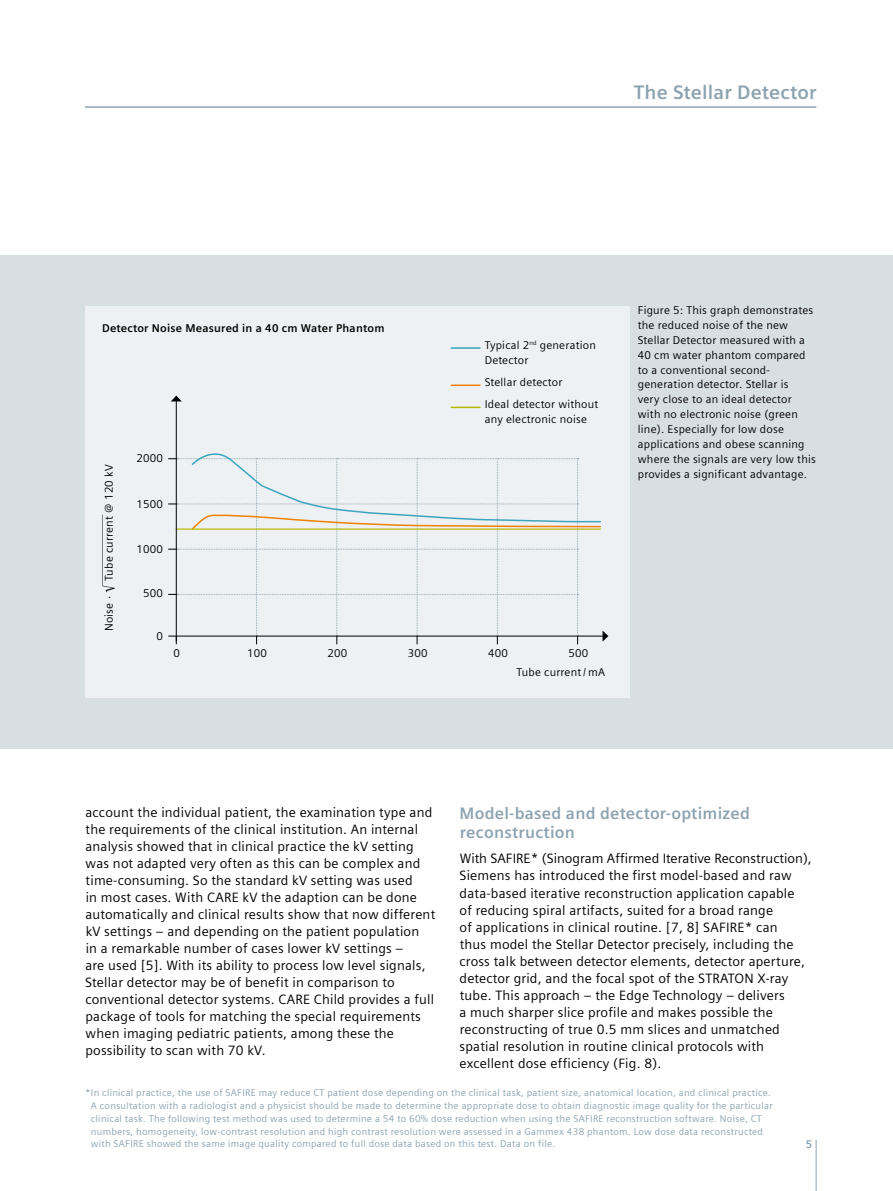
<style>
.page{position:relative;width:893px;height:1191px;background:#fff}
.page>*{position:absolute;margin:0;border:0;box-sizing:border-box;transform-origin:0 0}
.t1{font:700 19.5px "Siemens Sans";letter-spacing:.01em;color:#8ca3b0}
.t2{font:700 16.5px/19.2px "Siemens Sans";letter-spacing:.015em;color:#8ca3b0}
.t3{font:13.5px/17px "Siemens Sans";letter-spacing:.015em;color:#000}
.t4{font:11.25px/14.9px "Siemens Sans";letter-spacing:.02em;color:#000}
.t5{font:700 11.25px "Siemens Sans";letter-spacing:.02em;color:#000}
.t6{font:700 11.25px "Siemens Sans";color:#8ca3b0}
.t7{font:9.75px/12.8px "Siemens Sans";letter-spacing:.025em;color:#8ca3b0}
</style>
<div class="page">
<div style="left:0;top:255px;width:893px;height:493px;background:#d7dfe3"></div>
<hr style="left:85px;top:106px;width:731px;height:2px;background:#8ca3b0">
<div style="left:85px;top:306px;width:544px;height:391px;background:#eef1f3"></div>
<svg style="left:102px;top:514px;width:13px;height:78px"></svg>
<hr style="left:451px;top:347px;width:29px;height:2px;background:#3ba4bf">
<hr style="left:451px;top:384px;width:29px;height:2px;background:#f08100">
<hr style="left:451px;top:406px;width:29px;height:2px;background:#b7b900">
<hr style="left:168px;top:635px;width:435px;height:1px;background:#000">
<svg style="left:169px;top:444px;width:439px;height:200px"></svg>
<hr style="left:176px;top:528px;width:424px;height:1px;background:#b7b900">
<hr style="left:176px;top:400px;width:1px;height:244px;background:#000">
<svg style="left:171px;top:395px;width:11px;height:6px"></svg>
<hr style="left:816px;top:1140px;width:1px;height:51px;background:#8ca3b0">
<h1 class="t1" style="left:634px;top:81px;width:184px">The Stellar Detector</h1>
<p class="t5" style="left:102px;top:321px;width:284px">Detector Noise Measured in a 40 cm Water Phantom</p>
<p class="t4" style="left:102px;top:581px;width:118px;rotate:-90deg">Tube current @ 120 kV</p>
<p class="t4" style="left:102px;top:631px;width:36px;rotate:-90deg">Noise ·</p>
<p class="t4" style="left:136px;top:451px;width:28px">2000</p>
<p class="t4" style="left:136px;top:496px;width:28px">1500</p>
<p class="t4" style="left:136px;top:541px;width:28px">1000</p>
<p class="t4" style="left:143px;top:586px;width:21px">500</p>
<p class="t4" style="left:157px;top:629px;width:8px">0</p>
<p class="t4" style="left:485px;top:337px;width:113px">Typical 2<sup>nd</sup> generation<br>Detector</p>
<p class="t4" style="left:485px;top:371px;width:115px;line-height:22.4px">Stellar detector<br>Ideal detector without</p>
<p class="t4" style="left:485px;top:412px;width:104px">any electronic noise</p>
<p class="t4" style="left:173px;top:645px;width:8px">0</p>
<p class="t4" style="left:247px;top:645px;width:21px">100</p>
<p class="t4" style="left:327px;top:645px;width:21px">200</p>
<p class="t4" style="left:408px;top:645px;width:21px">300</p>
<p class="t4" style="left:488px;top:645px;width:21px">400</p>
<p class="t4" style="left:568px;top:645px;width:21px">500</p>
<p class="t4" style="left:517px;top:665px;width:90px">Tube current/ mA</p>
<p class="t4" style="left:638px;top:303px;width:180px">Figure 5: This graph demonstrates the reduced noise of the new<br>Stellar Detector measured with a<br>40 cm water phantom compared to a conventional second&shy;generation detector. Stellar is<br>very close to an ideal detector with no electronic noise (green line). Especially for low dose applications and obese scanning where the signals are very low this provides a significant advantage.</p>
<p class="t3" style="left:85px;top:803px;width:352px">account the individual patient, the examination type and the requirements of the clinical institution. An internal analysis showed that in clinical practice the kV setting was not adapted very often as this can be complex and time-consuming. So the standard kV setting was used<br>in most cases. With CARE kV the adaption can be done automatically and clinical results show that now different kV settings – and depending on the patient population<br>in a remarkable number of cases lower kV settings –<br>are used [5]. With its ability to process low level signals, Stellar detector may be of benefit in comparison to conventional detector systems. CARE Child provides a full package of tools for matching the special requirements when imaging pediatric patients, among these the possibility to scan with 70 kV.</p>
<p class="t2" style="left:460px;top:803px;width:292px">Model-based and detector-optimized reconstruction</p>
<p class="t3" style="left:459px;top:850px;width:354px">With SAFIRE* (Sinogram Affirmed Iterative Reconstruction), Siemens has introduced the first model-based and raw data-based iterative reconstruction application capable<br>of reducing spiral artifacts, suited for a broad range<br>of applications in clinical routine. [7, 8] SAFIRE* can<br>thus model the Stellar Detector precisely, including the cross talk between detector elements, detector aperture, detector grid, and the focal spot of the STRATON X-ray tube. This approach – the Edge Technology – delivers<br>a much sharper slice profile and makes possible the reconstructing of true 0.5 mm slices and unmatched spatial resolution in routine clinical protocols with excellent dose efficiency (Fig. 8).</p>
<p class="t7" style="left:91px;top:1086px;width:683px;text-indent:-6px">*In clinical practice, the use of SAFIRE may reduce CT patient dose depending on the clinical task, patient size, anatomical location, and clinical practice.<br>A consultation with a radiologist and a physicist should be made to determine the appropriate dose to obtain diagnostic image quality for the particular clinical task. The following test method was used to determine a 54 to 60% dose reduction when using the SAFIRE reconstruction software. Noise, CT numbers, homogeneity, low-contrast resolution and high contrast resolution were assessed in a Gammex 438 phantom. Low dose data reconstructed with SAFIRE showed the same image quality compared to full dose data based on this test. Data on file.</p>
<p class="t6" style="left:806px;top:1137px;width:8px">5</p>
</div>
